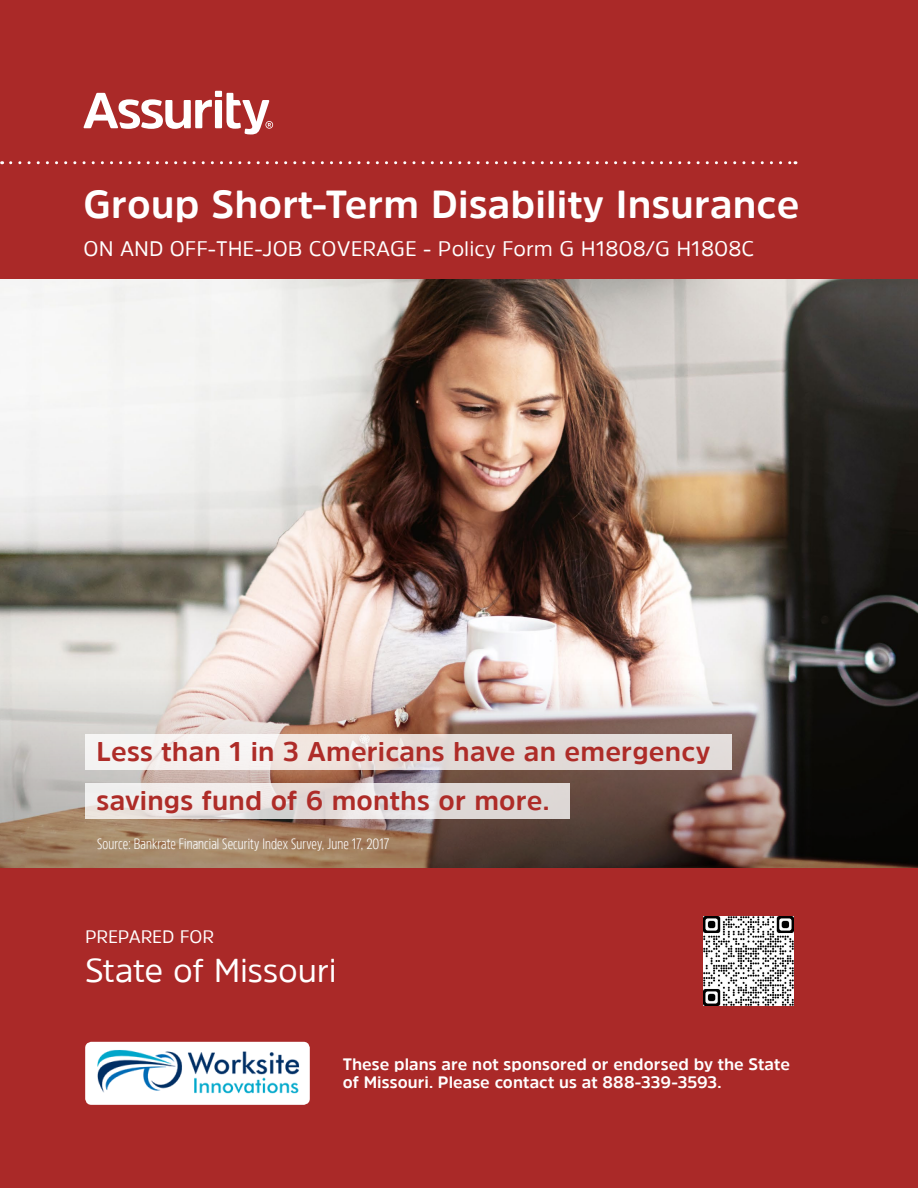
<style>
.page{position:relative;width:918px;height:1188px;background:#fff}
.page>*{position:absolute;margin:0;border:0;box-sizing:border-box;transform-origin:0 0}
.t1{font:700 39px "Amsi Pro";letter-spacing:.005em;color:#fff}
.Body_Intro_14pt_bold{font:33px "Amsi Pro";letter-spacing:-.01em;color:#fff}
.Paragraph_Style_1{font:700 27px/49.8px "Amsi Pro";letter-spacing:.005em;color:#ae2c28}
.t2{font:21px "Amsi Pro";letter-spacing:.005em;color:#fff}
.Body_Intro_14pt_bold-2{font:18px "Amsi Pro";letter-spacing:-.01em;color:#fff}
.Table_Heading_11pt_b{font:700 16.5px/18px "Amsi Pro";letter-spacing:.005em;color:#fff}
.Disclaimer_9pt_conde{font:300 15px "Amsi Pro Cond";letter-spacing:.005em;color:#fff}
</style>
<div class="page">
<img style="left:0;top:279px;width:918px;height:400px">
<img style="left:0;top:679px;width:918px;height:189px">
<svg style="left:85px;top:734px;width:647px;height:36px;fill:#e5dddb"></svg>
<svg style="left:85px;top:784px;width:485px;height:35px"></svg>
<div style="left:0;top:0;width:918px;height:279px;background:#aa2928"></div>
<div style="left:0;top:868px;width:918px;height:320px;background:#aa2928"></div>
<svg style="left:84px;top:93px;width:128px;height:36px"></svg>
<div style="left:215px;top:100px;width:7px;height:28px;background:#fff"></div>
<div style="left:215px;top:91px;width:7px;height:6px;background:#fff"></div>
<svg style="left:227px;top:93px;width:46px;height:41px"></svg>
<svg style="left:11px;top:161px;width:785px;height:3px"></svg>
<div style="left:85px;top:1042px;width:225px;height:63px;background:#fff;border-radius:6px"></div>
<img style="left:97px;top:1050px;width:203px;height:44px">
<img style="left:704px;top:916px;width:90px;height:90px">
<p class="t1" style="left:84px;top:177px;width:717px">Group Short-Term Disability Insurance</p>
<p class="t2" style="left:84px;top:234px;width:672px">ON AND OFF-THE-JOB COVERAGE - Policy Form G H1808/G H1808C</p>
<p class="Paragraph_Style_1" style="left:96px;top:726px;width:615px">Less than 1 in 3 Americans have an emergency savings fund of 6 months or more.</p>
<p class="Disclaimer_9pt_conde" style="left:97px;top:833px;width:294px">Source: Bankrate Financial Security Index Survey, June 17, 2017</p>
<p class="Body_Intro_14pt_bold-2" style="left:85px;top:925px;width:130px">PREPARED FOR</p>
<p class="Body_Intro_14pt_bold" style="left:85px;top:948px;width:253px">State of Missouri</p>
<p class="Table_Heading_11pt_b" style="left:343px;top:1055px;width:449px">These plans are not sponsored or endorsed by the State of Missouri. Please contact us at 888-339-3593.</p>
</div>
